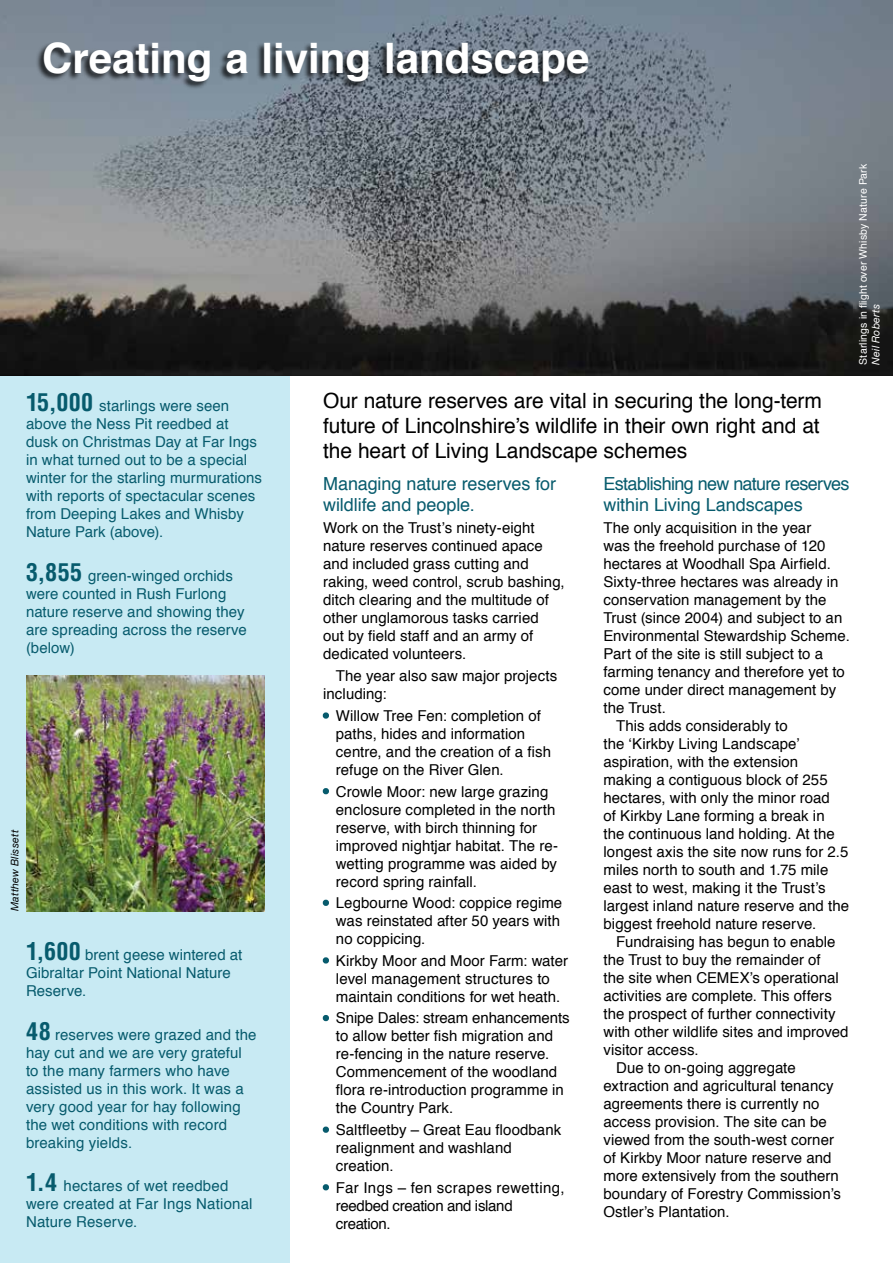
<style>
.page{position:relative;width:893px;height:1263px;background:#fff}
.page>*{position:absolute;margin:0;border:0;box-sizing:border-box;transform-origin:0 0}
.t1{font:700 42px "Helvetica";color:#fff}
.t2{font:21px/25.2px "Helvetica";letter-spacing:-.005em;color:#000}
.t3{font:18px/21px "Helvetica";letter-spacing:-.03em;color:#075b6d}
.t4{font:18px/21px "Helvetica";letter-spacing:-.005em;color:#075b6d}
.t5{font:15px/18px "Helvetica";letter-spacing:.005em;color:#000}
.t6{font:15px/18px "Helvetica";letter-spacing:.005em;color:#075b6d}
.t7{font:15px/18px "Helvetica";letter-spacing:-.015em;color:#000}
.t8{font:10.5px "Helvetica";letter-spacing:.015em;color:#fff}
.t9{font:italic 10.5px "Helvetica Neue";letter-spacing:.02em;color:#000}
.t10{font:italic 10.5px "Helvetica Neue";letter-spacing:.02em;color:#fff}
.s1{font-weight:700;font-stretch:condensed;font-size:24px}
.s2{color:#075b6d}
</style>
<div class="page">
<div style="left:0;top:354px;width:289px;height:909px;background:#c8eaf3"></div>
<img style="left:26px;top:675px;width:238px;height:236px">
<img style="left:0;top:0;width:893px;height:375px">
<div style="left:35px;top:42px;width:554px;height:48px;background:#000;opacity:.75"></div>
<svg style="left:322px;top:712px;width:7px;height:7px"></svg>
<svg style="left:322px;top:788px;width:7px;height:7px"></svg>
<svg style="left:322px;top:899px;width:7px;height:7px"></svg>
<svg style="left:322px;top:957px;width:7px;height:7px"></svg>
<svg style="left:322px;top:1015px;width:7px;height:7px"></svg>
<svg style="left:322px;top:1126px;width:7px;height:7px"></svg>
<svg style="left:322px;top:1184px;width:7px;height:7px"></svg>
<h1 class="t1" style="left:42px;top:24px;width:549px">Creating a living landscape</h1>
<p class="t6" style="left:26px;top:398px;width:238px"><span class="s1">15,000</span> starlings were seen above the Ness Pit reedbed at dusk on Christmas Day at Far Ings in what turned out to be a special winter for the starling murmurations with reports of spectacular scenes from Deeping Lakes and Whisby<br>Nature Park (above).</p>
<p class="t6" style="left:26px;top:567px;width:222px"><span class="s1">3,855</span> green-winged orchids were counted in Rush Furlong nature reserve and showing they are spreading across the reserve (below)</p>
<p class="t9" style="left:7px;top:911px;width:83px;rotate:-90deg">Matthew Blissett</p>
<p class="t6" style="left:26px;top:946px;width:218px"><span class="s1">1,600</span> brent geese wintered at<br>Gibraltar Point National Nature<br>Reserve.</p>
<p class="t6" style="left:26px;top:1026px;width:232px"><span class="s1">48</span> reserves were grazed and the hay cut and we are very grateful to the many farmers who have assisted us in this work. It was a very good year for hay following the wet conditions with record breaking yields.</p>
<p class="t6" style="left:26px;top:1177px;width:228px"><span class="s1">1.4</span> hectares of wet reedbed were created at Far Ings National<br>Nature Reserve.</p>
<p class="t8" style="left:855px;top:365px;width:203px;rotate:-90deg">Starlings in flight over Whisby Nature Park</p>
<p class="t10" style="left:868px;top:365px;width:62px;rotate:-90deg">Neil Roberts</p>
<h2 class="t2" style="left:323px;top:389px;width:500px">Our nature reserves are vital in securing the long-term future of Lincolnshire’s wildlife in their own right and at the heart of Living Landscape schemes</h2>
<p class="t4" style="left:323px;top:473px;width:234px">Managing nature reserves for wildlife and people.</p>
<p class="t5" style="left:323px;top:519px;width:243px">Work on the Trust’s ninety-eight nature reserves continued apace and included grass cutting and raking, weed control, scrub bashing, ditch clearing and the multitude of other unglamorous tasks carried<br>out by field staff and an army of dedicated volunteers.</p>
<p class="t5" style="left:323px;top:667px;width:235px;text-indent:13px">The year also saw major projects including:</p>
<p class="t5" style="left:336px;top:707px;width:217px;text-indent:-13px"><span class="s2">•</span> Willow Tree Fen: completion of paths, hides and information centre, and the creation of a fish refuge on the River Glen.</p>
<p class="t5" style="left:336px;top:783px;width:224px;text-indent:-13px"><span class="s2">•</span> Crowle Moor: new large grazing enclosure completed in the north reserve, with birch thinning for improved nightjar habitat. The re&shy;wetting programme was aided by record spring rainfall.</p>
<p class="t5" style="left:336px;top:894px;width:228px;text-indent:-13px"><span class="s2">•</span> Legbourne Wood: coppice regime was reinstated after 50 years with no coppicing.</p>
<p class="t5" style="left:323px;top:952px;width:246px;text-align:center"><span class="s2">•</span> Kirkby Moor and Moor Farm: water level management structures to maintain conditions for wet heath.</p>
<p class="t5" style="left:336px;top:1009px;width:235px;text-indent:-13px"><span class="s2">•</span> Snipe Dales: stream enhancements to allow better fish migration and re-fencing in the nature reserve.<br>Commencement of the woodland flora re-introduction programme in the Country Park.</p>
<p class="t5" style="left:336px;top:1121px;width:227px;text-indent:-13px"><span class="s2">•</span> Saltfleetby – Great Eau floodbank realignment and washland creation.</p>
<p class="t7" style="left:336px;top:1179px;width:230px;text-indent:-13px"><span class="s2">•</span> Far Ings – fen scrapes rewetting, reedbed creation and island creation.</p>
<p class="t3" style="left:603px;top:473px;width:248px">Establishing new nature reserves within Living Landscapes</p>
<p class="t5" style="left:603px;top:519px;width:209px">The only acquisition in the year</p>
<p class="t5" style="left:603px;top:537px;width:224px">was the freehold purchase of 120</p>
<p class="t5" style="left:603px;top:555px;width:229px">hectares at Woodhall Spa Airfield.</p>
<p class="t5" style="left:603px;top:573px;width:237px">Sixty-three hectares was already in</p>
<p class="t5" style="left:603px;top:591px;width:225px">conservation management by the</p>
<p class="t5" style="left:603px;top:609px;width:240px">Trust (since 2004) and subject to an</p>
<p class="t5" style="left:603px;top:627px;width:248px">Environmental Stewardship Scheme.</p>
<p class="t5" style="left:603px;top:645px;width:221px">Part of the site is still subject to a</p>
<p class="t5" style="left:603px;top:663px;width:243px">farming tenancy and therefore yet to</p>
<p class="t5" style="left:603px;top:681px;width:234px">come under direct management by</p>
<p class="t5" style="left:603px;top:699px;width:64px">the Trust.</p>
<p class="t5" style="left:616px;top:717px;width:173px">This adds considerably to</p>
<p class="t5" style="left:603px;top:735px;width:198px">the ‘Kirkby Living Landscape’</p>
<p class="t5" style="left:603px;top:753px;width:196px">aspiration, with the extension</p>
<p class="t5" style="left:603px;top:771px;width:226px">making a contiguous block of 255</p>
<p class="t5" style="left:603px;top:789px;width:228px">hectares, with only the minor road</p>
<p class="t5" style="left:603px;top:807px;width:223px">of Kirkby Lane forming a break in</p>
<p class="t5" style="left:603px;top:825px;width:233px">the continuous land holding. At the</p>
<p class="t5" style="left:603px;top:843px;width:246px">longest axis the site now runs for 2.5</p>
<p class="t5" style="left:603px;top:861px;width:226px">miles north to south and 1.75 mile</p>
<p class="t5" style="left:603px;top:879px;width:224px">east to west, making it the Trust’s</p>
<p class="t5" style="left:603px;top:897px;width:247px">largest inland nature reserve and the</p>
<p class="t5" style="left:603px;top:915px;width:214px">biggest freehold nature reserve.</p>
<p class="t5" style="left:616px;top:933px;width:221px">Fundraising has begun to enable</p>
<p class="t5" style="left:603px;top:951px;width:219px">the Trust to buy the remainder of</p>
<p class="t5" style="left:603px;top:969px;width:237px">the site when CEMEX’s operational</p>
<p class="t5" style="left:603px;top:987px;width:230px">activities are complete. This offers</p>
<p class="t5" style="left:603px;top:1005px;width:234px">the prospect of further connectivity</p>
<p class="t5" style="left:603px;top:1023px;width:247px">with other wildlife sites and improved</p>
<p class="t5" style="left:603px;top:1041px;width:97px">visitor access.</p>
<p class="t5" style="left:616px;top:1059px;width:181px">Due to on-going aggregate</p>
<p class="t5" style="left:603px;top:1077px;width:232px">extraction and agricultural tenancy</p>
<p class="t5" style="left:603px;top:1095px;width:218px">agreements there is currently no</p>
<p class="t5" style="left:603px;top:1113px;width:225px">access provision. The site can be</p>
<p class="t5" style="left:603px;top:1131px;width:232px">viewed from the south-west corner</p>
<p class="t5" style="left:603px;top:1149px;width:230px">of Kirkby Moor nature reserve and</p>
<p class="t5" style="left:603px;top:1167px;width:237px">more extensively from the southern</p>
<p class="t5" style="left:603px;top:1185px;width:239px">boundary of Forestry Commission’s</p>
<p class="t5" style="left:603px;top:1203px;width:128px">Ostler’s Plantation.</p>
</div>
